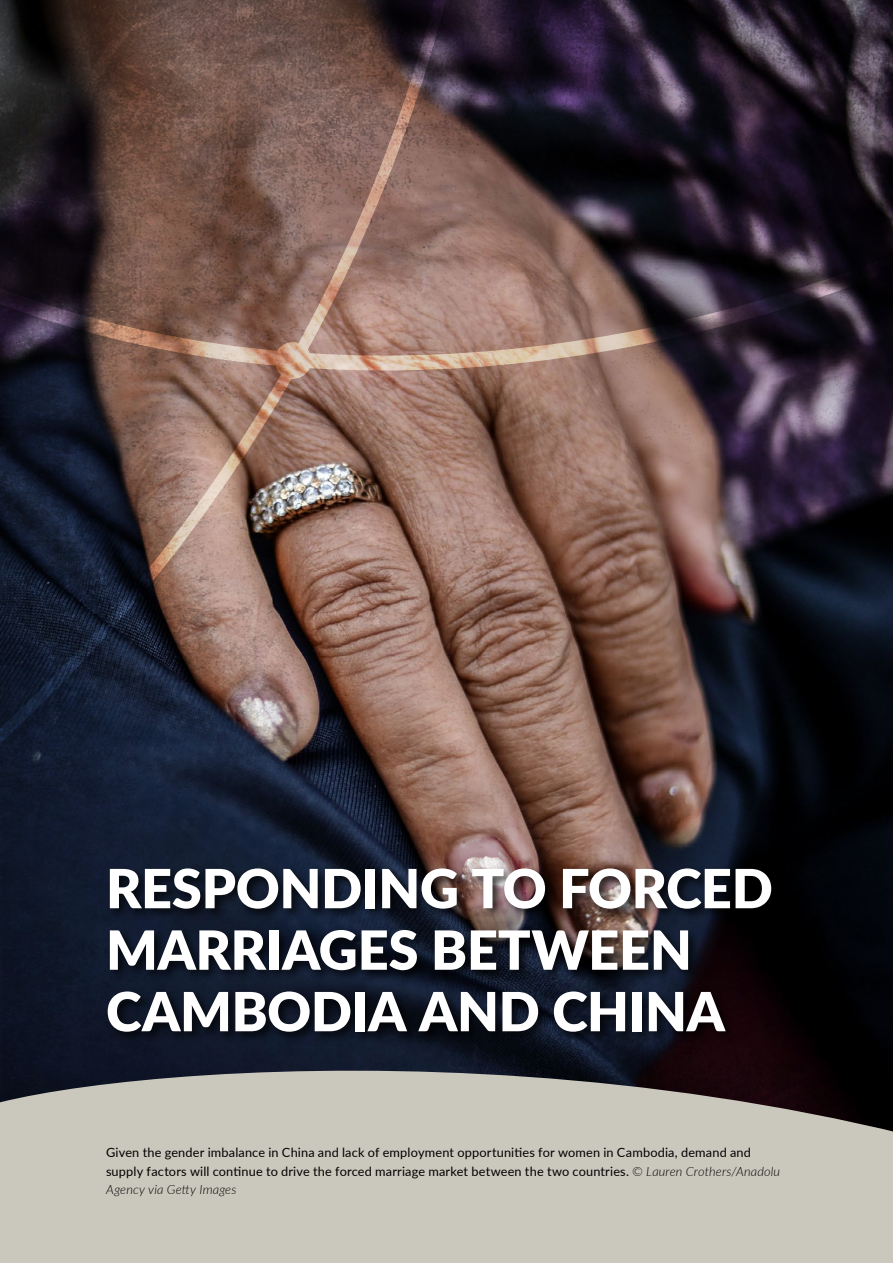
<style>
.page{position:relative;width:893px;height:1263px;background:#fff}
.page>*{position:absolute;margin:0;border:0;box-sizing:border-box;transform-origin:0 0}
.t1{font:900 54px/61.5px "Lato";letter-spacing:-.005em;color:#fff}
.t2{font:12.75px/19.5px "Lato";letter-spacing:.015em;color:#000}
.t3{font:italic 300 12.75px "Lato";letter-spacing:.015em;color:#000}
.s1{font-weight:300;font-style:italic}
</style>
<div class="page">
<img style="left:0;top:562px;width:893px;height:458px">
<svg style="left:0;top:562px;width:513px;height:280px;background:#514549"></svg>
<img style="left:0;top:0;width:893px;height:562px">
<svg style="left:0;top:1020px;width:893px;height:243px;background:#a19f98"></svg>
<div style="left:104px;top:864px;width:679px;height:180px;background:#000;opacity:.75"></div>
<h1 class="t1" style="left:106px;top:855px;width:668px">RESPONDING TO FORCED<br>MARRIAGES BETWEEN<br>CAMBODIA AND CHINA</h1>
<p class="t2" style="left:106px;top:1142px;width:676px">Given the gender imbalance in China and lack of employment opportunities for women in Cambodia, demand and supply factors will continue to drive the forced marriage market between the two countries. <span class="s1">© Lauren Crothers/Anadolu</span></p>
<p class="t3" style="left:106px;top:1181px;width:132px">Agency via Getty Images</p>
</div>
